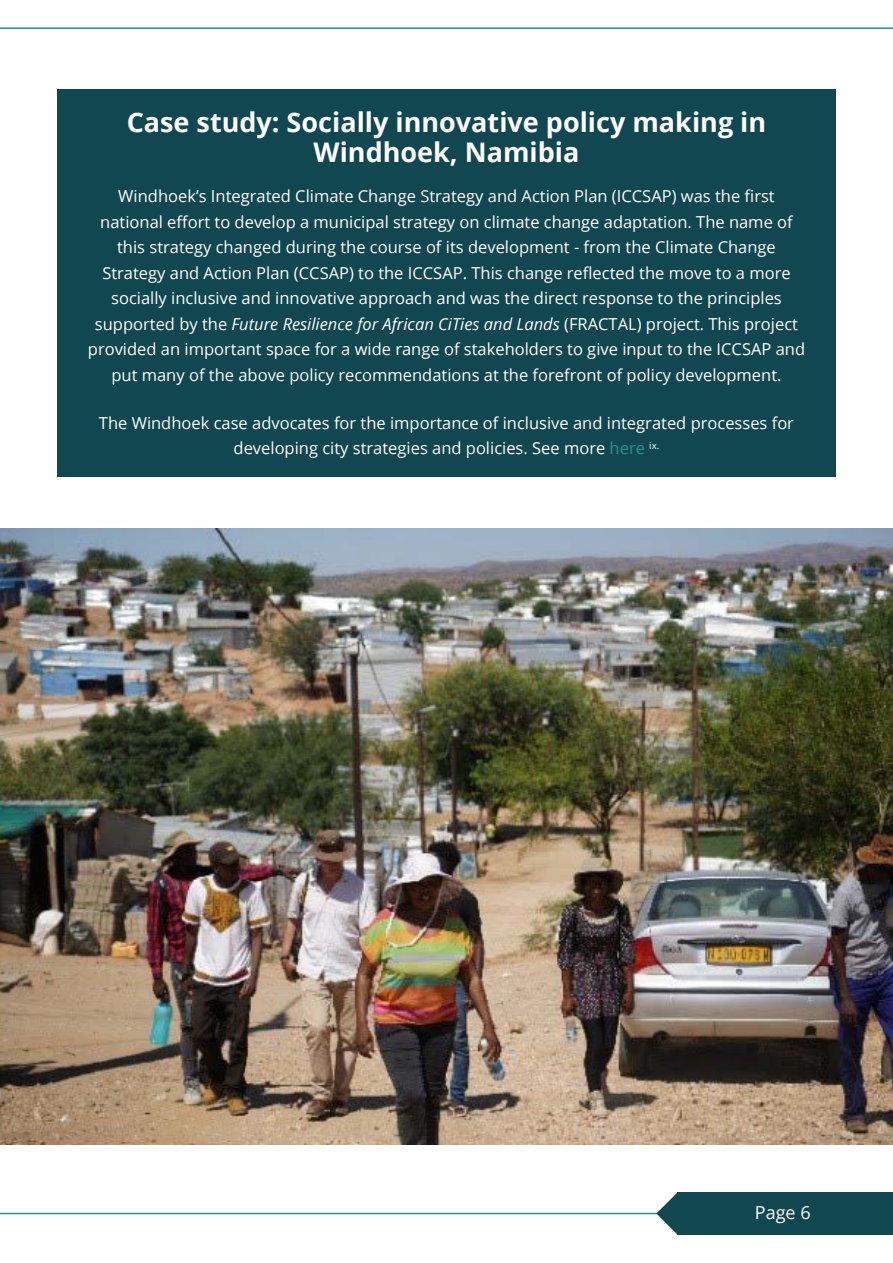
<style>
.page{position:relative;width:893px;height:1263px;background:#fff}
.page>*{position:absolute;margin:0;border:0;box-sizing:border-box;transform-origin:0 0}
.t1{font:700 27px/30px "Open Sans";color:#fff;text-align:center}
.t2{font:18px "Open Sans";color:#fff}
.t3{font:16.5px/25.5px "Open Sans";color:#fff;text-align:center}
.s1{font-style:italic}
.s2{color:#1f9690}
</style>
<div class="page">
<hr style="left:0;top:1213px;width:752px;height:1px;background:#1f9690">
<div style="left:678px;top:1192px;width:215px;height:43px;background:#114750"></div>
<hr style="left:0;top:27px;width:893px;height:2px;background:#1f9690">
<svg style="left:656px;top:1192px;width:22px;height:43px"></svg>
<div style="left:57px;top:90px;width:779px;height:387px;background:#114750"></div>
<img style="left:0;top:529px;width:893px;height:616px">
<h1 class="t1" style="left:127px;top:106px;width:641px">Case study: Socially innovative policy making in<br>Windhoek, Namibia</h1>
<p class="t3" style="left:88px;top:183px;width:719px">Windhoek’s Integrated Climate Change Strategy and Action Plan (ICCSAP) was the first national effort to develop a municipal strategy on climate change adaptation. The name of this strategy changed during the course of its development - from the Climate Change Strategy and Action Plan (CCSAP) to the ICCSAP. This change reflected the move to a more socially inclusive and innovative approach and was the direct response to the principles supported by the <span class="s1">Future Resilience for African CiTies and Lands</span> (FRACTAL) project. This project provided an important space for a wide range of stakeholders to give input to the ICCSAP and put many of the above policy recommendations at the forefront of policy development.</p>
<p class="t3" style="left:99px;top:409px;width:697px">The Windhoek case advocates for the importance of inclusive and integrated processes for developing city strategies and policies. See more <span class="s2">here</span> <sup>ix.</sup></p>
<p class="t2" style="left:755px;top:1205px;width:57px">Page 6</p>
</div>
